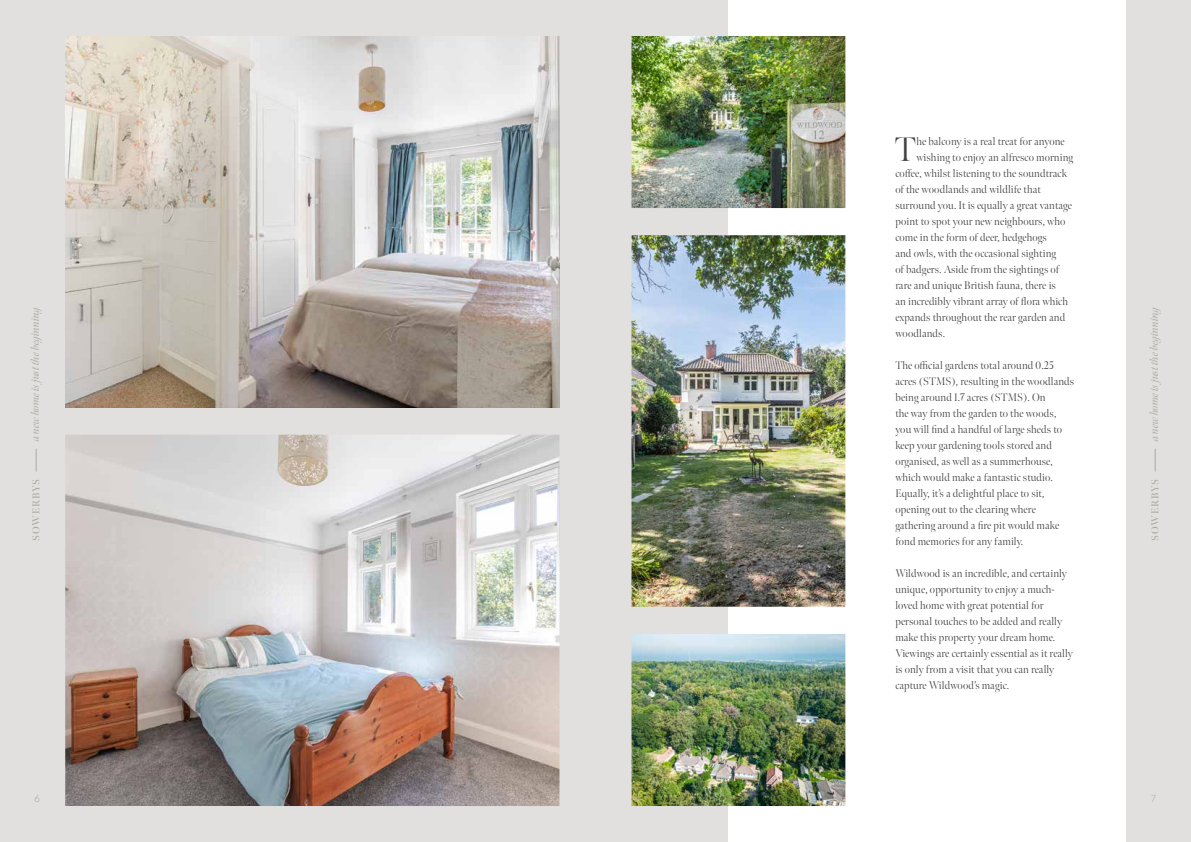
<style>
.page{position:relative;width:1191px;height:842px;background:#fff}
.page>*{position:absolute;margin:0;border:0;box-sizing:border-box;transform-origin:0 0}
.t1{font:300 34px "Meno Banner";color:#434141}
.t2{font:300 11px/16px "Meno Banner";letter-spacing:.01em;color:#434141}
.t3{font:italic 11px "Meno Banner";letter-spacing:-.01em;color:#ada8a0}
.t4{font:600 10px "Meno Banner";letter-spacing:.08em;color:#ada8a0}
.t5{font:300 10px "Quasimoda";color:#ada8a0}
</style>
<div class="page">
<div style="left:0;top:0;width:595px;height:842px;background:#e2e0df"></div>
<div style="left:595px;top:0;width:596px;height:842px;background:#e2e0df"></div>
<svg style="left:36px;top:449px;width:1px;height:22px"></svg>
<svg style="left:1155px;top:449px;width:1px;height:22px"></svg>
<img style="left:66px;top:36px;width:493px;height:371px">
<div style="left:728px;top:0;width:397px;height:842px;background:#fff"></div>
<img style="left:631px;top:235px;width:214px;height:372px">
<img style="left:631px;top:634px;width:214px;height:172px">
<img style="left:65px;top:435px;width:494px;height:371px">
<img style="left:631px;top:36px;width:214px;height:172px">
<h1 class="t1" style="left:894px;top:129px;width:23px">T</h1>
<p class="t2" style="left:916px;top:134px;width:150px">he balcony is a real treat for anyone</p>
<p class="t2" style="left:916px;top:150px;width:158px">wishing to enjoy an alfresco morning</p>
<p class="t2" style="left:895px;top:166px;width:173px">coffee, whilst listening to the soundtrack</p>
<p class="t2" style="left:895px;top:182px;width:147px">of the woodlands and wildlife that</p>
<p class="t2" style="left:895px;top:198px;width:178px">surround you. It is equally a great vantage</p>
<p class="t2" style="left:895px;top:214px;width:171px">point to spot your new neighbours, who</p>
<p class="t2" style="left:895px;top:230px;width:153px">come in the form of deer, hedgehogs</p>
<p class="t2" style="left:895px;top:246px;width:162px">and owls, with the occasional sighting</p>
<p class="t2" style="left:895px;top:262px;width:165px">of badgers. Aside from the sightings of</p>
<p class="t2" style="left:895px;top:278px;width:162px">rare and unique British fauna, there is</p>
<p class="t2" style="left:895px;top:294px;width:174px">an incredibly vibrant array of flora which</p>
<p class="t2" style="left:895px;top:310px;width:171px">expands throughout the rear garden and</p>
<p class="t2" style="left:895px;top:326px;width:51px">woodlands.</p>
<p class="t2" style="left:895px;top:358px;width:180px">The official gardens total around 0.25 acres (STMS), resulting in the woodlands being around 1.7 acres (STMS). On<br>the way from the garden to the woods, you will find a handful of large sheds to keep your gardening tools stored and organised, as well as a summerhouse, which would make a fantastic studio.<br>Equally, it’s a delightful place to sit, opening out to the clearing where gathering around a fire pit would make fond memories for any family.</p>
<p class="t2" style="left:895px;top:566px;width:179px">Wildwood is an incredible, and certainly unique, opportunity to enjoy a much&shy;loved home with great potential for personal touches to be added and really make this property your dream home.<br>Viewings are certainly essential as it really is only from a visit that you can really capture Wildwood’s magic.</p>
<p class="t3" style="left:29px;top:441px;width:138px;rotate:-90deg">a new home is just the beginning</p>
<p class="t3" style="left:1147px;top:441px;width:138px;rotate:-90deg">a new home is just the beginning</p>
<p class="t4" style="left:30px;top:541px;width:63px;rotate:-90deg">SOWERBYS</p>
<p class="t4" style="left:1149px;top:541px;width:63px;rotate:-90deg">SOWERBYS</p>
<p class="t5" style="left:35px;top:791px;width:7px">6</p>
<p class="t5" style="left:1151px;top:791px;width:6px">7</p>
</div>
